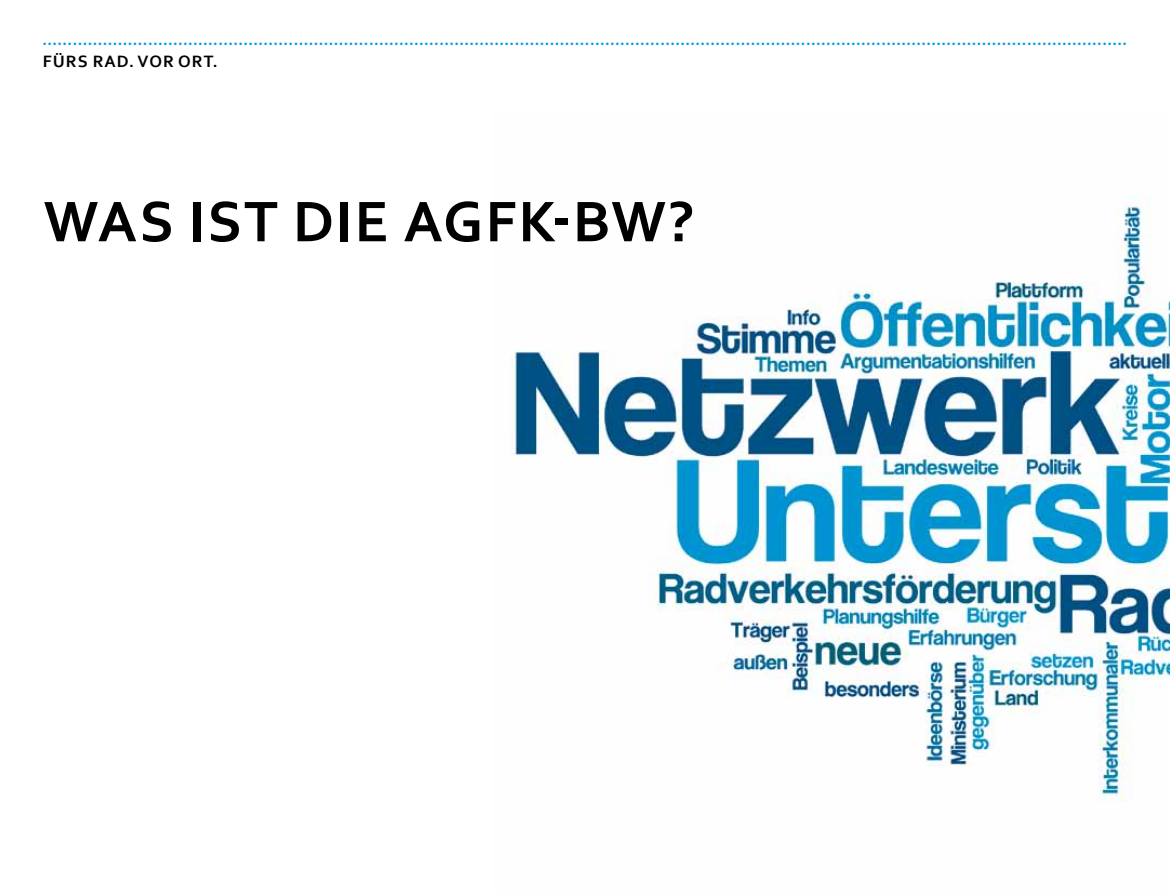
<style>
.page{position:relative;width:1170px;height:893px;background:#fff}
.page>*{position:absolute;margin:0;border:0;box-sizing:border-box;transform-origin:0 0}
.t1{font:700 60px "Corbel";letter-spacing:.03em;color:#000}
.t2{font:500 17.25px "Dax";color:#009ee0}
.t3{font:700 17.25px "Corbel";letter-spacing:.06em;color:#000}
</style>
<div class="page">
<img style="left:511px;top:204px;width:658px;height:597px">
<p class="t2" style="left:43px;top:29px;width:1085px">........................................................................................................................................................................................................................</p>
<p class="t3" style="left:43px;top:51px;width:176px">FÜRS RAD. VOR ORT.</p>
<h1 class="t1" style="left:44px;top:184px;width:652px">WAS IST DIE AGFK-BW?</h1>
</div>
